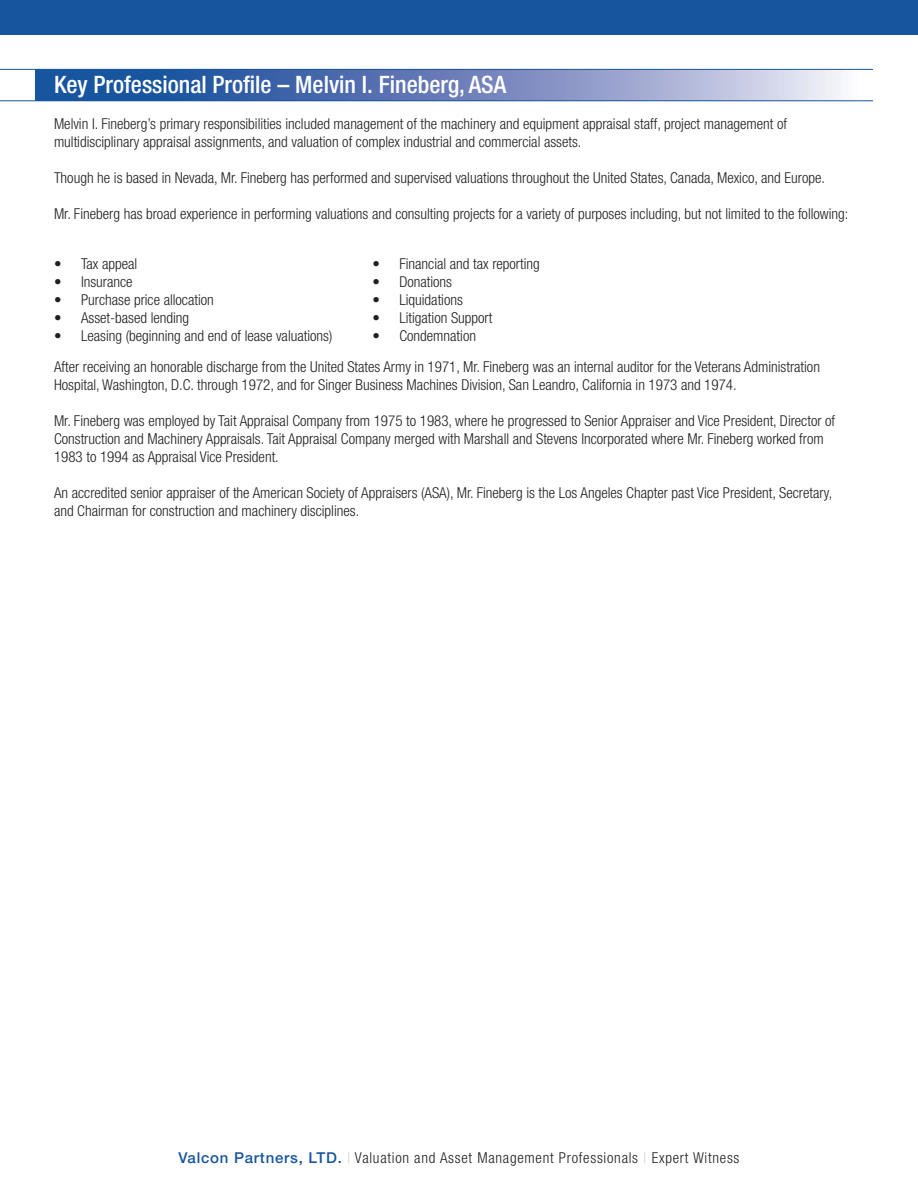
<style>
.page{position:relative;width:918px;height:1188px;background:#fff}
.page>*{position:absolute;margin:0;border:0;box-sizing:border-box;transform-origin:0 0}
.t1{font:500 condensed 24px "Helvetica Neue";color:#fff}
.t2{font:300 condensed 15px/18px "Helvetica Neue LT Std";color:#231f20}
.t3{font:300 condensed 15px "Helvetica Neue LT Std";letter-spacing:.05em;color:#231f20}
.s1{font-family:"Helvetica Neue";font-weight:500;font-stretch:normal;color:#18559f}
.s2{color:#d1d2d4}
</style>
<div class="page">
<div style="left:0;top:0;width:918px;height:34px;background:#18559f"></div>
<svg style="left:35px;top:70px;width:807px;height:30px;background:#6c87bd"></svg>
<hr style="left:0;top:69px;width:873px;height:1px;background:#18559f">
<hr style="left:0;top:100px;width:873px;height:1px;background:#18559f">
<p class="t1" style="left:54px;top:70px;width:454px">Key Professional Profile – Melvin I. Fineberg, ASA</p>
<p class="t2" style="left:54px;top:115px;width:735px">Melvin I. Fineberg’s primary responsibilities included management of the machinery and equipment appraisal staff, project management of multidisciplinary appraisal assignments, and valuation of complex industrial and commercial assets.</p>
<p class="t2" style="left:54px;top:169px;width:773px">Though he is based in Nevada, Mr. Fineberg has performed and supervised valuations throughout the United States, Canada, Mexico, and Europe.</p>
<p class="t2" style="left:54px;top:205px;width:796px">Mr. Fineberg has broad experience in performing valuations and consulting projects for a variety of purposes including, but not limited to the following:</p>
<p class="t2" style="left:54px;top:254px;width:85px">• Tax appeal</p>
<p class="t2" style="left:54px;top:272px;width:80px">• Insurance</p>
<p class="t2" style="left:54px;top:290px;width:161px">• Purchase price allocation</p>
<p class="t2" style="left:54px;top:308px;width:137px">• Asset-based lending</p>
<p class="t2" style="left:54px;top:326px;width:280px">• Leasing (beginning and end of lease valuations)</p>
<p class="t2" style="left:372px;top:254px;width:169px">• Financial and tax reporting</p>
<p class="t2" style="left:372px;top:272px;width:81px">• Donations</p>
<p class="t2" style="left:372px;top:290px;width:92px">• Liquidations</p>
<p class="t2" style="left:372px;top:308px;width:121px">• Litigation Support</p>
<p class="t2" style="left:372px;top:326px;width:105px">• Condemnation</p>
<p class="t2" style="left:54px;top:358px;width:768px">After receiving an honorable discharge from the United States Army in 1971, Mr. Fineberg was an internal auditor for the Veterans Administration<br>Hospital, Washington, D.C. through 1972, and for Singer Business Machines Division, San Leandro, California in 1973 and 1974.</p>
<p class="t2" style="left:54px;top:412px;width:783px">Mr. Fineberg was employed by Tait Appraisal Company from 1975 to 1983, where he progressed to Senior Appraiser and Vice President, Director of<br>Construction and Machinery Appraisals. Tait Appraisal Company merged with Marshall and Stevens Incorporated where Mr. Fineberg worked from<br>1983 to 1994 as Appraisal Vice President.</p>
<p class="t2" style="left:54px;top:484px;width:780px">An accredited senior appraiser of the American Society of Appraisers (ASA), Mr. Fineberg is the Los Angeles Chapter past Vice President, Secretary, and Chairman for construction and machinery disciplines.</p>
<p class="t3" style="left:179px;top:1150px;width:562px"><span class="s1">Valcon Partners, LTD.</span> <span class="s2">|</span> Valuation and Asset Management Professionals <span class="s2">|</span> Expert Witness</p>
</div>
